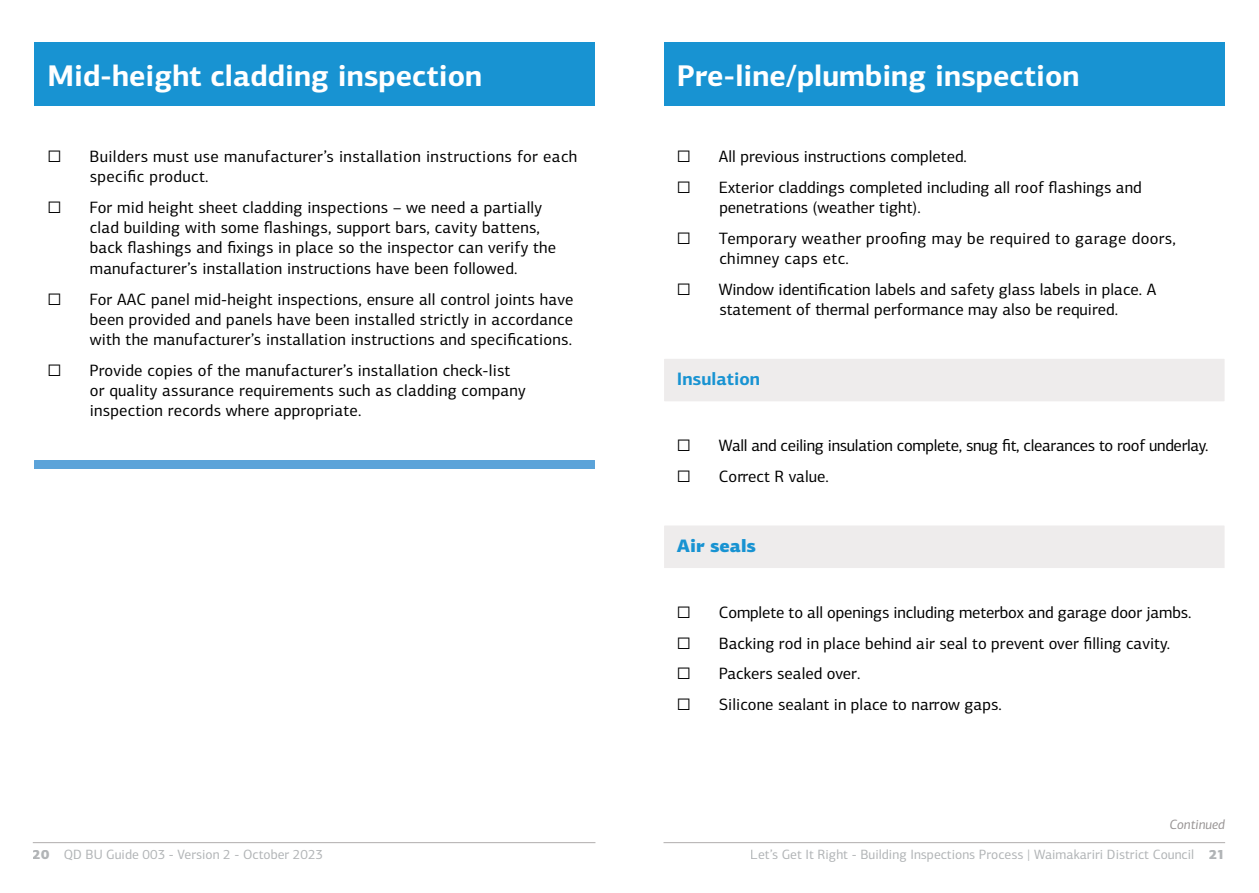
<style>
.page{position:relative;width:1259px;height:893px;background:#fff}
.page>*{position:absolute;margin:0;border:0;box-sizing:border-box;transform-origin:0 0}
.t1{font:700 30px "PF Centro Sans Pro";color:#fff}
.t2{font:700 18px "PF Centro Sans Pro";color:#1893d2}
.t3{font:900 18px "PF Centro Sans Pro";color:#1893d2}
.t4{font:16.5px/20.2px "PF Centro Sans Pro";letter-spacing:.01em;color:#000}
.t5{font:16.5px "PF Centro Sans Pro";letter-spacing:-.02em;color:#000}
.t6{font:16.5px "PF Centro Sans Pro";letter-spacing:-.01em;color:#000}
.t7{font:13.5px "PF Centro Sans Pro";color:#b1b4b6}
.t8{font:italic 13.5px "PF Centro Sans Pro";color:#979393}
.s1{font-weight:900}
</style>
<div class="page">
<hr style="left:33px;top:842px;width:562px;height:1px;background:#b0adad">
<hr style="left:663px;top:842px;width:562px;height:1px;background:#b0adad">
<div style="left:35px;top:43px;width:560px;height:63px;background:#1893d2"></div>
<div style="left:35px;top:460px;width:560px;height:9px;background:#5ba3d9"></div>
<div style="left:664px;top:43px;width:560px;height:63px;background:#1893d2"></div>
<svg style="left:664px;top:359px;width:560px;height:209px"></svg>
<h1 class="t1" style="left:47px;top:56px;width:436px">Mid-height cladding inspection</h1>
<p class="t4" style="left:47px;top:146px;width:15px">☐</p>
<p class="t4" style="left:89px;top:146px;width:489px">Builders must use manufacturer’s installation instructions for each specific product.</p>
<p class="t4" style="left:47px;top:197px;width:15px">☐</p>
<p class="t4" style="left:89px;top:197px;width:468px">For mid height sheet cladding inspections – we need a partially clad building with some flashings, support bars, cavity battens, back flashings and fixings in place so the inspector can verify the manufacturer’s installation instructions have been followed.</p>
<p class="t4" style="left:47px;top:289px;width:15px">☐</p>
<p class="t4" style="left:89px;top:289px;width:485px;text-align:justify">For AAC panel mid-height inspections, ensure all control joints have been provided and panels have been installed strictly in accordance with the manufacturer’s installation instructions and specifications.</p>
<p class="t4" style="left:47px;top:360px;width:15px">☐</p>
<p class="t4" style="left:89px;top:360px;width:438px">Provide copies of the manufacturer’s installation check-list or quality assurance requirements such as cladding company inspection records where appropriate.</p>
<h1 class="t1" style="left:677px;top:56px;width:404px">Pre-line/plumbing inspection</h1>
<p class="t4" style="left:677px;top:146px;width:15px">☐</p>
<p class="t4" style="left:719px;top:146px;width:250px">All previous instructions completed.</p>
<p class="t4" style="left:677px;top:177px;width:15px">☐</p>
<p class="t4" style="left:719px;top:177px;width:424px">Exterior claddings completed including all roof flashings and penetrations (weather tight).</p>
<p class="t4" style="left:677px;top:228px;width:15px">☐</p>
<p class="t4" style="left:719px;top:228px;width:459px">Temporary weather proofing may be required to garage doors, chimney caps etc.</p>
<p class="t4" style="left:677px;top:279px;width:15px">☐</p>
<p class="t4" style="left:719px;top:279px;width:439px">Window identification labels and safety glass labels in place. A statement of thermal performance may also be required.</p>
<p class="t2" style="left:677px;top:367px;width:85px">Insulation</p>
<p class="t4" style="left:677px;top:435px;width:15px">☐</p>
<p class="t5" style="left:719px;top:435px;width:491px">Wall and ceiling insulation complete, snug fit, clearances to roof underlay.</p>
<p class="t4" style="left:677px;top:466px;width:15px">☐</p>
<p class="t4" style="left:719px;top:466px;width:112px">Correct R value.</p>
<p class="t3" style="left:677px;top:534px;width:81px">Air seals</p>
<p class="t4" style="left:677px;top:602px;width:15px">☐</p>
<p class="t6" style="left:719px;top:602px;width:474px">Complete to all openings including meterbox and garage door jambs.</p>
<p class="t4" style="left:677px;top:633px;width:15px">☐</p>
<p class="t4" style="left:719px;top:633px;width:453px">Backing rod in place behind air seal to prevent over filling cavity.</p>
<p class="t4" style="left:677px;top:664px;width:15px">☐</p>
<p class="t4" style="left:719px;top:664px;width:143px">Packers sealed over.</p>
<p class="t4" style="left:677px;top:695px;width:15px">☐</p>
<p class="t4" style="left:719px;top:695px;width:284px">Silicone sealant in place to narrow gaps.</p>
<p class="t8" style="left:1169px;top:816px;width:57px">Continued</p>
<p class="t7" style="left:33px;top:846px;width:292px"><span class="s1">20</span> QD BU Guide 003 - Version 2 - October 2023</p>
<p class="t7" style="left:751px;top:846px;width:476px">Let’s Get It Right - Building Inspections Process | Waimakariri District Council <span class="s1">21</span></p>
</div>
